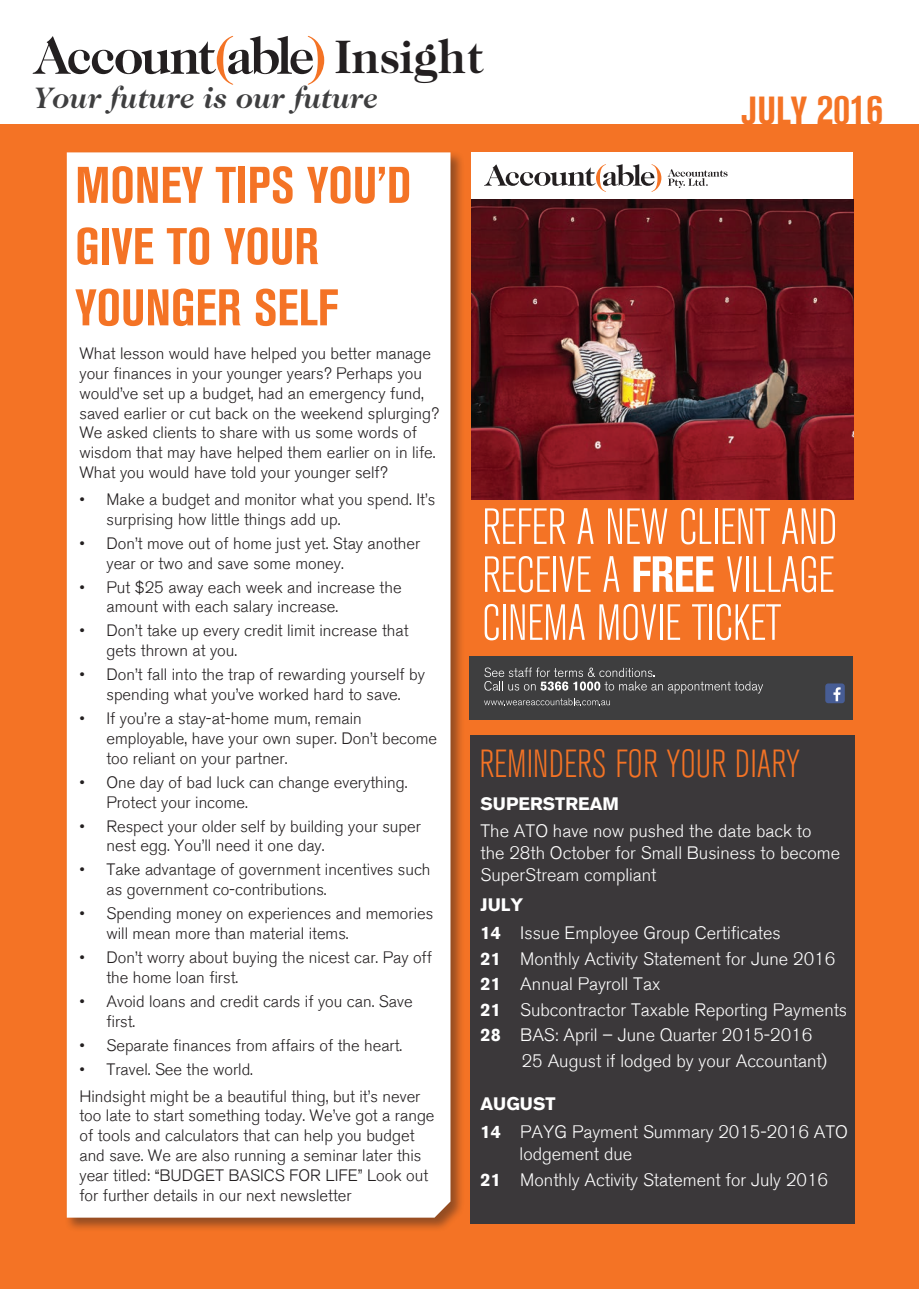
<style>
.page{position:relative;width:919px;height:1289px;background:#fff}
.page>*{position:absolute;margin:0;border:0;box-sizing:border-box;transform-origin:0 0}
.t1{font:700 condensed 51px/61.2px "Akzidenz Grotesk BE";color:#f47325}
.t2{font:700 47.4px "Caslon 224 Std";color:#231f20}
.t3{font:300 condensed 39px "Akzidenz Grotesk BE";color:#f47325}
.t4{font:700 condensed 39px "Akzidenz Grotesk BE";color:#f47325}
.t5{font:italic 700 30px "Caslon 224 Std";color:#3e3e3f}
.t6{font:300 18px/21.6px "Akzidenz Grotesk BE";color:#fff}
.t7{font:700 18px "Akzidenz Grotesk BE";color:#fff}
.t8{font:300 16.5px/19.8px "Akzidenz Grotesk BE";color:#231f20}
.s1{font-size:42px}
.s2{font-weight:700}
</style>
<div class="page">
<div style="left:0;top:125px;width:918px;height:1163px;background:#f47325"></div>
<svg style="left:33px;top:36px;width:291px;height:49px"></svg>
<div style="left:65px;top:150px;width:400px;height:1081px;background:#231f20;opacity:.46"></div>
<div style="left:67px;top:152px;width:383px;height:1065px;background:#fff"></div>
<div style="left:470px;top:735px;width:384px;height:489px;background:#3b383a"></div>
<div style="left:472px;top:153px;width:379px;height:566px;background:#fff"></div>
<div style="left:469px;top:653px;width:383px;height:67px;background:#3e3e3f"></div>
<svg style="left:484px;top:667px;width:279px;height:38px"></svg>
<div style="left:825px;top:683px;width:19px;height:20px;background:#475d95;border-radius:3px"></div>
<svg style="left:833px;top:687px;width:7px;height:14px"></svg>
<svg style="left:667px;top:169px;width:60px;height:19px"></svg>
<svg style="left:484px;top:164px;width:177px;height:28px"></svg>
<div style="left:468px;top:495px;width:384px;height:161px;background:#f47325"></div>
<svg style="left:485px;top:508px;width:80px;height:36px"></svg>
<svg style="left:577px;top:508px;width:16px;height:36px"></svg>
<svg style="left:608px;top:508px;width:59px;height:36px"></svg>
<svg style="left:681px;top:508px;width:30px;height:36px"></svg>
<hr style="left:714px;top:508px;width:3px;height:36px;background:#fff">
<svg style="left:722px;top:508px;width:48px;height:36px"></svg>
<svg style="left:782px;top:508px;width:33px;height:36px"></svg>
<svg style="left:821px;top:508px;width:14px;height:36px"></svg>
<svg style="left:485px;top:556px;width:64px;height:36px"></svg>
<hr style="left:553px;top:556px;width:2px;height:36px;background:#fff">
<svg style="left:559px;top:556px;width:31px;height:36px"></svg>
<svg style="left:603px;top:556px;width:16px;height:36px"></svg>
<svg style="left:633px;top:556px;width:80px;height:36px"></svg>
<svg style="left:727px;top:556px;width:15px;height:36px"></svg>
<hr style="left:745px;top:556px;width:3px;height:36px;background:#fff">
<svg style="left:753px;top:556px;width:62px;height:36px"></svg>
<svg style="left:821px;top:556px;width:12px;height:36px"></svg>
<svg style="left:484px;top:604px;width:14px;height:36px"></svg>
<hr style="left:503px;top:604px;width:2px;height:36px;background:#fff">
<svg style="left:510px;top:604px;width:14px;height:36px"></svg>
<svg style="left:530px;top:604px;width:54px;height:36px"></svg>
<svg style="left:599px;top:604px;width:57px;height:36px"></svg>
<hr style="left:660px;top:604px;width:2px;height:36px;background:#fff">
<svg style="left:667px;top:604px;width:13px;height:36px"></svg>
<svg style="left:692px;top:604px;width:14px;height:36px"></svg>
<hr style="left:709px;top:604px;width:3px;height:36px;background:#fff">
<svg style="left:717px;top:604px;width:63px;height:36px"></svg>
<img style="left:471px;top:199px;width:382px;height:300px">
<h2 class="t2" style="left:334px;top:29px;width:150px">Insight</h2>
<h3 class="t5" style="left:33px;top:81px;width:345px">Your future is our future</h3>
<p class="t4" style="left:741px;top:88px;width:143px">JULY <span class="s1">2016</span></p>
<p class="t1" style="left:75px;top:155px;width:337px">MONEY TIPS YOU’D<br>GIVE TO YOUR<br>YOUNGER SELF</p>
<p class="t8" style="left:79px;top:344px;width:361px">What lesson would have helped you better manage your finances in your younger years? Perhaps you would’ve set up a budget, had an emergency fund, saved earlier or cut back on the weekend splurging?</p>
<p class="t8" style="left:79px;top:423px;width:357px">We asked clients to share with us some words of wisdom that may have helped them earlier on in life.</p>
<p class="t8" style="left:79px;top:462px;width:310px">What you would have told your younger self?</p>
<p class="t8" style="left:106px;top:489px;width:330px;text-indent:-27px">• Make a budget and monitor what you spend. It’s surprising how little things add up.</p>
<p class="t8" style="left:106px;top:533px;width:315px;text-indent:-27px">• Don’t move out of home just yet. Stay another year or two and save some money.</p>
<p class="t8" style="left:106px;top:577px;width:296px;text-indent:-27px">• Put $25 away each week and increase the amount with each salary increase.</p>
<p class="t8" style="left:106px;top:621px;width:303px;text-indent:-27px">• Don’t take up every credit limit increase that gets thrown at you.</p>
<p class="t8" style="left:79px;top:665px;width:347px;text-align:center">• Don’t fall into the trap of rewarding yourself by spending what you’ve worked hard to save.</p>
<p class="t8" style="left:106px;top:708px;width:332px;text-indent:-27px">• If you’re a stay-at-home mum, remain employable, have your own super. Don’t become too reliant on your partner.</p>
<p class="t8" style="left:106px;top:772px;width:302px;text-indent:-27px">• One day of bad luck can change everything.<br>Protect your income.</p>
<p class="t8" style="left:106px;top:816px;width:316px;text-indent:-27px">• Respect your older self by building your super nest egg. You’ll need it one day.</p>
<p class="t8" style="left:106px;top:860px;width:325px;text-indent:-27px">• Take advantage of government incentives such as government co-contributions.</p>
<p class="t8" style="left:106px;top:903px;width:328px;text-indent:-27px">• Spending money on experiences and memories will mean more than material items.</p>
<p class="t8" style="left:106px;top:947px;width:327px;text-indent:-27px">• Don’t worry about buying the nicest car. Pay off the home loan first.</p>
<p class="t8" style="left:106px;top:991px;width:307px;text-indent:-27px">• Avoid loans and credit cards if you can. Save first.</p>
<p class="t8" style="left:79px;top:1035px;width:324px">• Separate finances from affairs of the heart.</p>
<p class="t8" style="left:79px;top:1059px;width:175px">• Travel. See the world.</p>
<p class="t8" style="left:79px;top:1086px;width:356px">Hindsight might be a beautiful thing, but it’s never too late to start something today. We’ve got a range of tools and calculators that can help you budget and save. We are also running a seminar later this year titled: “BUDGET BASICS FOR LIFE” Look out for further details in our next newsletter</p>
<p class="t3" style="left:479px;top:742px;width:322px">REMINDERS FOR YOUR DIARY</p>
<p class="t7" style="left:480px;top:793px;width:140px">SUPERSTREAM</p>
<p class="t6" style="left:480px;top:820px;width:361px">The ATO have now pushed the date back to the 28th October for Small Business to become<br>SuperStream compliant</p>
<p class="t7" style="left:480px;top:893px;width:44px">JULY</p>
<p class="t6" style="left:480px;top:920px;width:356px;line-height:25.5px"><span class="s2">14</span> Issue Employee Group Certificates<br><span class="s2">21</span> Monthly Activity Statement for June 2016</p>
<p class="t6" style="left:480px;top:973px;width:181px"><span class="s2">21</span> Annual Payroll Tax</p>
<p class="t6" style="left:480px;top:998px;width:368px"><span class="s2">21</span> Subcontractor Taxable Reporting Payments</p>
<p class="t6" style="left:480px;top:1024px;width:333px"><span class="s2">28</span> BAS: April – June Quarter 2015-2016</p>
<p class="t6" style="left:521px;top:1049px;width:307px">25 August if lodged by your Accountant)</p>
<p class="t7" style="left:480px;top:1093px;width:76px">AUGUST</p>
<p class="t6" style="left:519px;top:1121px;width:330px;text-indent:-39px"><span class="s2">14</span> PAYG Payment Summary 2015-2016 ATO lodgement due</p>
<p class="t6" style="left:480px;top:1168px;width:349px"><span class="s2">21</span> Monthly Activity Statement for July 2016</p>
</div>
